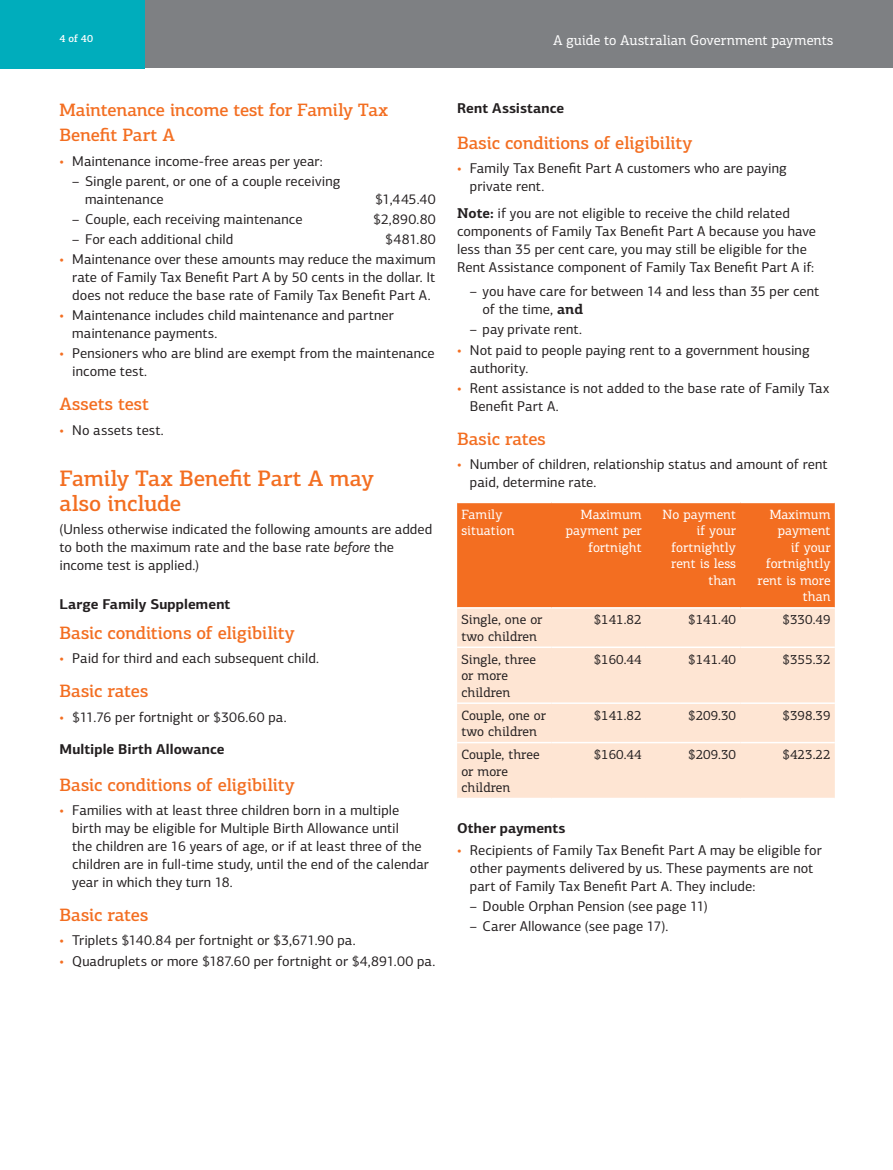
<style>
.page{position:relative;width:893px;height:1170px;background:#fff}
.page>*{position:absolute;margin:0;border:0;box-sizing:border-box;transform-origin:0 0}
.t1{font:500 22.5px/25.5px "PF Centro Slab Pro";letter-spacing:-.01em;color:#f36e21}
.t2{font:500 18px/25.5px "PF Centro Slab Pro";letter-spacing:-.015em;color:#f36e21}
.t3{font:14.25px/18px "PF Centro Sans Pro";letter-spacing:.005em;color:#231f20}
.t4{font:700 14.25px "PF Centro Sans Pro";letter-spacing:.005em;color:#231f20}
.t5{font:14.25px "PF Centro Slab Pro";color:#fff}
.t6{font:13.5px/16.5px "PF Centro Slab Pro";color:#231f20}
.t7{font:13.5px/16.5px "PF Centro Slab Pro";color:#fff;text-align:right}
.t8{font:500 10.5px "PF Centro Slab Pro";color:#fff}
.s1{color:#f36e21}
.s2{font-style:italic}
.s3{font-family:"PF Centro Slab Pro";font-weight:700}
</style>
<div class="page">
<div style="left:0;top:0;width:893px;height:68px;background:#7e8083"></div>
<div style="left:0;top:0;width:145px;height:68px;background:#00adbc"></div>
<div style="left:457px;top:503px;width:378px;height:104px;background:#f36e21"></div>
<div style="left:457px;top:608px;width:378px;height:189px;background:#fee5d3"></div>
<hr style="left:457px;top:646px;width:95px;height:2px;background:#fff">
<hr style="left:552px;top:646px;width:94px;height:2px;background:#fff">
<hr style="left:646px;top:646px;width:94px;height:2px;background:#fff">
<hr style="left:740px;top:646px;width:95px;height:2px;background:#fff">
<hr style="left:457px;top:702px;width:95px;height:2px;background:#fff">
<hr style="left:552px;top:702px;width:94px;height:2px;background:#fff">
<hr style="left:646px;top:702px;width:94px;height:2px;background:#fff">
<hr style="left:740px;top:702px;width:95px;height:2px;background:#fff">
<hr style="left:457px;top:741px;width:95px;height:2px;background:#fff">
<hr style="left:552px;top:741px;width:94px;height:2px;background:#fff">
<hr style="left:646px;top:741px;width:94px;height:2px;background:#fff">
<hr style="left:740px;top:741px;width:95px;height:2px;background:#fff">
<p class="t8" style="left:60px;top:32px;width:35px">4 of 40</p>
<p class="t5" style="left:553px;top:31px;width:282px">A guide to Australian Government payments</p>
<p class="t2" style="left:60px;top:97px;width:330px">Maintenance income test for Family Tax<br>Benefit Part A</p>
<p class="t3" style="left:60px;top:152px;width:265px"><span class="s1">•</span> Maintenance income-free areas per year:</p>
<p class="t3" style="left:85px;top:172px;width:257px;text-indent:-13px">– Single parent, or one of a couple receiving maintenance</p>
<p class="t3" style="left:375px;top:190px;width:62px">$1,445.40</p>
<p class="t3" style="left:72px;top:210px;width:232px">– Couple, each receiving maintenance</p>
<p class="t3" style="left:373px;top:210px;width:64px">$2,890.80</p>
<p class="t3" style="left:72px;top:230px;width:162px">– For each additional child</p>
<p class="t3" style="left:385px;top:230px;width:52px">$481.80</p>
<p class="t3" style="left:72px;top:250px;width:365px;text-align:justify;text-indent:-13px"><span class="s1">•</span> Maintenance over these amounts may reduce the maximum rate of Family Tax Benefit Part A by 50 cents in the dollar. It does not reduce the base rate of Family Tax Benefit Part A.</p>
<p class="t3" style="left:72px;top:306px;width:323px;text-indent:-13px"><span class="s1">•</span> Maintenance includes child maintenance and partner maintenance payments.</p>
<p class="t3" style="left:72px;top:344px;width:364px;text-indent:-13px"><span class="s1">•</span> Pensioners who are blind are exempt from the maintenance income test.</p>
<p class="t2" style="left:60px;top:391px;width:91px">Assets test</p>
<p class="t3" style="left:60px;top:421px;width:106px"><span class="s1">•</span> No assets test.</p>
<h1 class="t1" style="left:60px;top:465px;width:316px">Family Tax Benefit Part A may also include</h1>
<p class="t3" style="left:60px;top:519px;width:374px">(Unless otherwise indicated the following amounts are added to both the maximum rate and the base rate <span class="s2">before</span> the income test is applied.)</p>
<p class="t4" style="left:60px;top:595px;width:172px">Large Family Supplement</p>
<p class="t2" style="left:60px;top:619px;width:237px">Basic conditions of eligibility</p>
<p class="t3" style="left:60px;top:649px;width:261px"><span class="s1">•</span> Paid for third and each subsequent child.</p>
<p class="t2" style="left:60px;top:678px;width:90px">Basic rates</p>
<p class="t3" style="left:60px;top:707px;width:229px"><span class="s1">•</span> $11.76 per fortnight or $306.60 pa.</p>
<p class="t4" style="left:60px;top:740px;width:167px">Multiple Birth Allowance</p>
<p class="t2" style="left:60px;top:771px;width:237px">Basic conditions of eligibility</p>
<p class="t3" style="left:72px;top:801px;width:358px;text-indent:-13px"><span class="s1">•</span> Families with at least three children born in a multiple birth may be eligible for Multiple Birth Allowance until<br>the children are 16 years of age, or if at least three of the children are in full-time study, until the end of the calendar year in which they turn 18.</p>
<p class="t2" style="left:60px;top:901px;width:90px">Basic rates</p>
<p class="t3" style="left:60px;top:931px;width:298px"><span class="s1">•</span> Triplets $140.84 per fortnight or $3,671.90 pa.</p>
<p class="t3" style="left:60px;top:951px;width:377px"><span class="s1">•</span> Quadruplets or more $187.60 per fortnight or $4,891.00 pa.</p>
<p class="t4" style="left:457px;top:99px;width:109px">Rent Assistance</p>
<p class="t2" style="left:457px;top:130px;width:237px">Basic conditions of eligibility</p>
<p class="t3" style="left:470px;top:159px;width:319px;text-indent:-13px"><span class="s1">•</span> Family Tax Benefit Part A customers who are paying private rent.</p>
<p class="t3" style="left:457px;top:204px;width:360px"><span class="s3">Note:</span> if you are not eligible to receive the child related components of Family Tax Benefit Part A because you have less than 35 per cent care, you may still be eligible for the Rent Assistance component of Family Tax Benefit Part A if:</p>
<p class="t3" style="left:483px;top:282px;width:338px;text-indent:-13px">– you have care for between 14 and less than 35 per cent of the time, <span class="s3">and</span></p>
<p class="t3" style="left:470px;top:320px;width:114px">– pay private rent.</p>
<p class="t3" style="left:470px;top:341px;width:341px;text-indent:-13px"><span class="s1">•</span> Not paid to people paying rent to a government housing authority.</p>
<p class="t3" style="left:470px;top:379px;width:361px;text-indent:-13px"><span class="s1">•</span> Rent assistance is not added to the base rate of Family Tax<br>Benefit Part A.</p>
<p class="t2" style="left:457px;top:425px;width:90px">Basic rates</p>
<p class="t3" style="left:470px;top:455px;width:359px;text-indent:-13px"><span class="s1">•</span> Number of children, relationship status and amount of rent paid, determine rate.</p>
<p class="t7" style="left:461px;top:506px;width:55px;text-align:left">Family situation</p>
<p class="t7" style="left:566px;top:506px;width:77px">Maximum payment per fortnight</p>
<p class="t7" style="left:663px;top:506px;width:75px">No payment if your fortnightly rent is less than</p>
<p class="t7" style="left:757px;top:506px;width:75px">Maximum payment<br>if your fortnightly rent is more than</p>
<p class="t6" style="left:461px;top:611px;width:83px">Single, one or two children</p>
<p class="t6" style="left:594px;top:611px;width:50px">$141.82</p>
<p class="t6" style="left:688px;top:611px;width:50px">$141.40</p>
<p class="t6" style="left:783px;top:611px;width:50px">$330.49</p>
<p class="t6" style="left:461px;top:650px;width:76px">Single, three or more children</p>
<p class="t6" style="left:594px;top:650px;width:50px">$160.44</p>
<p class="t6" style="left:688px;top:650px;width:50px">$141.40</p>
<p class="t6" style="left:783px;top:650px;width:50px">$355.32</p>
<p class="t6" style="left:461px;top:706px;width:86px">Couple, one or two children</p>
<p class="t6" style="left:594px;top:706px;width:50px">$141.82</p>
<p class="t6" style="left:688px;top:706px;width:50px">$209.30</p>
<p class="t6" style="left:783px;top:706px;width:50px">$398.39</p>
<p class="t6" style="left:461px;top:746px;width:80px">Couple, three or more children</p>
<p class="t6" style="left:594px;top:746px;width:50px">$160.44</p>
<p class="t6" style="left:688px;top:746px;width:50px">$209.30</p>
<p class="t6" style="left:783px;top:746px;width:50px">$423.22</p>
<p class="t4" style="left:457px;top:818px;width:110px">Other payments</p>
<p class="t3" style="left:470px;top:840px;width:353px;text-indent:-13px"><span class="s1">•</span> Recipients of Family Tax Benefit Part A may be eligible for other payments delivered by us. These payments are not part of Family Tax Benefit Part A. They include:</p>
<p class="t3" style="left:470px;top:897px;width:239px">– Double Orphan Pension (see page 11)</p>
<p class="t3" style="left:470px;top:917px;width:200px">– Carer Allowance (see page 17).</p>
</div>
